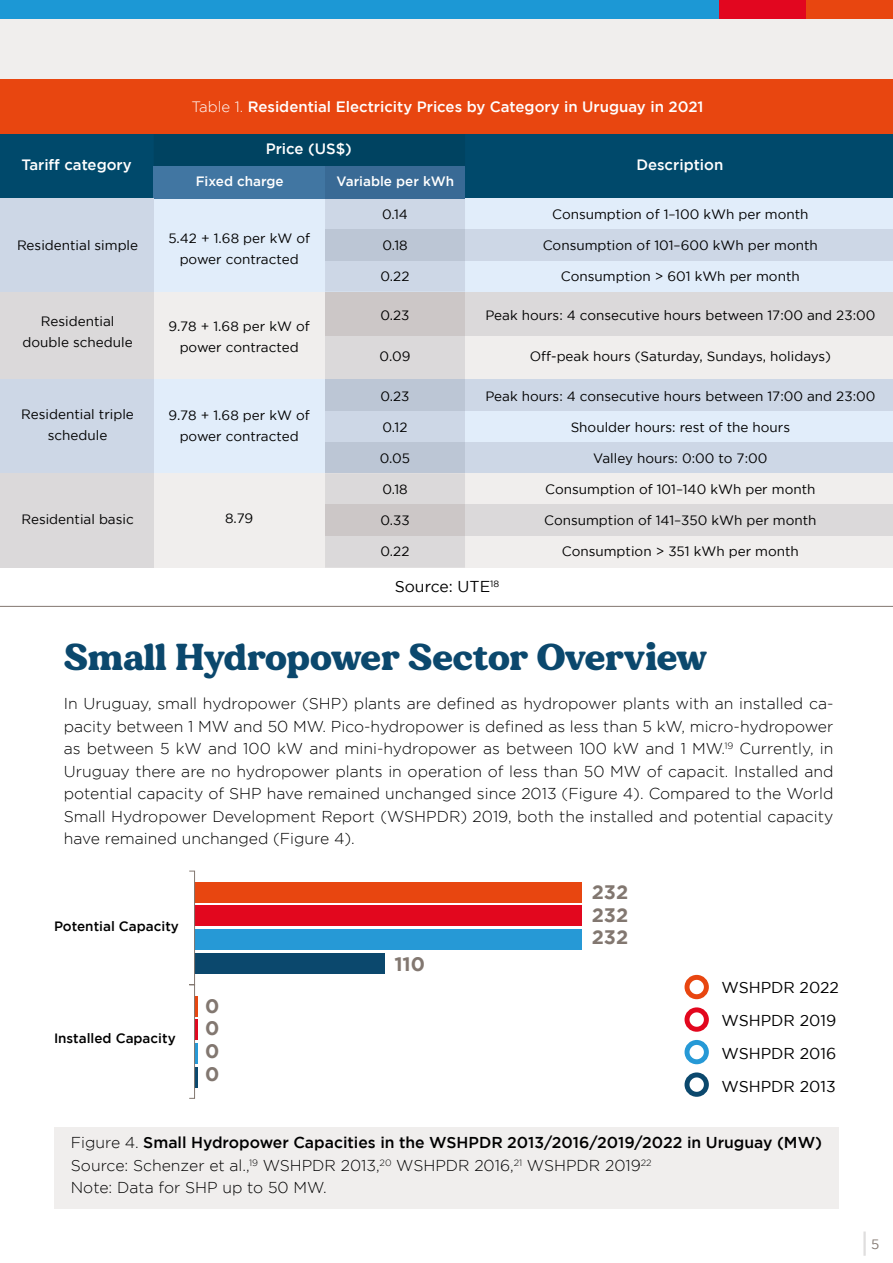
<style>
.page{position:relative;width:893px;height:1263px;background:#fff}
.page>*{position:absolute;margin:0;border:0;box-sizing:border-box;transform-origin:0 0}
.t1{font:37.5px "MADE Dillan";color:#0b486d}
.t2{font:700 19.5px "Gotham";color:#827770}
.t3{font:300 15.75px/22.5px "Gotham";color:#000;text-align:justify}
.t4{font:500 15.75px/22.5px "Gotham";color:#000}
.t5{font:15.75px "Gotham";color:#000}
.t6{font:500 15px "Gotham";color:#fff}
.t7{font:13.5px/21px "Gotham";color:#000;text-align:center}
.t8{font:500 13.5px "Gotham";color:#000}
.t9{font:500 13.5px "Gotham";color:#fff}
.t10{font:13.5px "Gotham";color:#827770}
.s1{font-weight:300}
</style>
<div class="page">
<hr style="left:863px;top:1231px;width:3px;height:25px;background:#dfdede">
<div style="left:0;top:0;width:719px;height:19px;background:#1c98d5"></div>
<div style="left:806px;top:0;width:87px;height:19px;background:#e84610"></div>
<div style="left:719px;top:0;width:87px;height:19px;background:#e2061f"></div>
<hr style="left:0;top:606px;width:893px;height:1px;background:#827770">
<div style="left:195px;top:882px;width:387px;height:20px;background:#e84610"></div>
<hr style="left:194px;top:995px;width:3px;height:21px;background:#e84610">
<div style="left:195px;top:905px;width:387px;height:21px;background:#e2071e"></div>
<hr style="left:194px;top:1019px;width:3px;height:21px;background:#e2071e">
<div style="left:195px;top:929px;width:387px;height:21px;background:#2699d6"></div>
<hr style="left:194px;top:1043px;width:3px;height:21px;background:#2699d6">
<div style="left:195px;top:953px;width:190px;height:21px;background:#0b486d"></div>
<hr style="left:194px;top:1067px;width:3px;height:21px;background:#0b486d">
<svg style="left:189px;top:870px;width:6px;height:229px"></svg>
<svg style="left:687px;top:1075px;width:19px;height:19px"></svg>
<div style="left:684px;top:1072px;width:25px;height:25px;border:5px solid #0b486d;border-radius:50%"></div>
<div style="left:684px;top:1040px;width:25px;height:24px;border:5px solid #2699d6;border-radius:50%"></div>
<svg style="left:687px;top:1010px;width:19px;height:19px"></svg>
<div style="left:684px;top:1007px;width:25px;height:25px;border:5px solid #e2071e;border-radius:50%"></div>
<svg style="left:687px;top:977px;width:19px;height:20px"></svg>
<div style="left:684px;top:975px;width:25px;height:24px;border:5px solid #e84610;border-radius:50%"></div>
<div style="left:54px;top:1127px;width:785px;height:82px;background:#f0eeed"></div>
<div style="left:0;top:19px;width:893px;height:62px;background:#f0eeed"></div>
<div style="left:0;top:80px;width:893px;height:54px;background:#e84610"></div>
<div style="left:0;top:134px;width:893px;height:64px;background:#00496b"></div>
<div style="left:0;top:473px;width:893px;height:95px;background:#f0eeed"></div>
<div style="left:0;top:292px;width:893px;height:87px;background:#f0eeed"></div>
<div style="left:0;top:198px;width:893px;height:94px;background:#e1edfa"></div>
<div style="left:0;top:379px;width:893px;height:94px;background:#e1edfa"></div>
<div style="left:0;top:473px;width:154px;height:95px;background:#dbd9da"></div>
<div style="left:0;top:292px;width:154px;height:87px;background:#dbd9da"></div>
<div style="left:0;top:198px;width:154px;height:94px;background:#cdd7e6"></div>
<div style="left:0;top:379px;width:154px;height:94px;background:#cdd7e6"></div>
<div style="left:465px;top:229px;width:428px;height:32px;background:#cdd7e6"></div>
<div style="left:465px;top:379px;width:428px;height:31px;background:#cdd7e6"></div>
<hr style="left:465px;top:473px;width:428px;height:1px;background:#dbd9da">
<div style="left:465px;top:442px;width:428px;height:31px;background:#cdd7e6"></div>
<div style="left:465px;top:505px;width:428px;height:31px;background:#dbd9da"></div>
<div style="left:465px;top:292px;width:428px;height:43px;background:#dbd9da"></div>
<svg style="left:154px;top:166px;width:311px;height:126px"></svg>
<div style="left:325px;top:166px;width:140px;height:32px;background:#396a95"></div>
<div style="left:325px;top:229px;width:140px;height:32px;background:#bcc6d5"></div>
<div style="left:325px;top:335px;width:140px;height:44px;background:#dbd9da"></div>
<div style="left:325px;top:410px;width:140px;height:32px;background:#cdd7e6"></div>
<div style="left:325px;top:474px;width:140px;height:94px;background:#dbd9da"></div>
<div style="left:325px;top:379px;width:140px;height:31px;background:#bcc6d5"></div>
<hr style="left:325px;top:473px;width:140px;height:1px;background:#ccc7c7">
<div style="left:325px;top:442px;width:140px;height:31px;background:#bcc6d5"></div>
<div style="left:325px;top:505px;width:140px;height:31px;background:#ccc7c7"></div>
<div style="left:325px;top:292px;width:140px;height:43px;background:#ccc7c7"></div>
<p class="t6" style="left:192px;top:98px;width:513px"><span class="s1">Table 1.</span> Residential Electricity Prices by Category in Uruguay in 2021</p>
<p class="t6" style="left:266px;top:141px;width:88px">Price (US$)</p>
<p class="t9" style="left:196px;top:174px;width:89px">Fixed charge</p>
<p class="t9" style="left:337px;top:174px;width:119px">Variable per kWh</p>
<p class="t6" style="left:21px;top:157px;width:112px">Tariff category</p>
<p class="t6" style="left:636px;top:157px;width:88px">Description</p>
<p class="t7" style="left:17px;top:235px;width:123px">Residential simple</p>
<p class="t7" style="left:168px;top:227px;width:143px">5.42 + 1.68 per kW of power contracted</p>
<p class="t7" style="left:23px;top:311px;width:112px">Residential double schedule</p>
<p class="t7" style="left:169px;top:316px;width:143px">9.78 + 1.68 per kW of power contracted</p>
<p class="t7" style="left:21px;top:403px;width:114px">Residential triple schedule</p>
<p class="t7" style="left:169px;top:404px;width:143px">9.78 + 1.68 per kW of power contracted</p>
<p class="t7" style="left:21px;top:509px;width:114px">Residential basic</p>
<p class="t7" style="left:225px;top:508px;width:30px">8.79</p>
<p class="t7" style="left:382px;top:204px;width:27px">0.14</p>
<p class="t7" style="left:382px;top:235px;width:27px">0.18</p>
<p class="t7" style="left:381px;top:266px;width:30px">0.22</p>
<p class="t7" style="left:380px;top:304px;width:31px">0.23</p>
<p class="t7" style="left:380px;top:346px;width:32px">0.09</p>
<p class="t7" style="left:380px;top:385px;width:31px">0.23</p>
<p class="t7" style="left:383px;top:416px;width:26px">0.12</p>
<p class="t7" style="left:380px;top:447px;width:32px">0.05</p>
<p class="t7" style="left:382px;top:478px;width:27px">0.18</p>
<p class="t7" style="left:380px;top:509px;width:31px">0.33</p>
<p class="t7" style="left:381px;top:540px;width:30px">0.22</p>
<p class="t7" style="left:552px;top:204px;width:258px">Consumption of 1–100 kWh per month</p>
<p class="t7" style="left:543px;top:235px;width:277px">Consumption of 101–600 kWh per month</p>
<p class="t7" style="left:561px;top:266px;width:240px">Consumption &gt; 601 kWh per month</p>
<p class="t7" style="left:485px;top:304px;width:392px">Peak hours: 4 consecutive hours between 17:00 and 23:00</p>
<p class="t7" style="left:530px;top:346px;width:303px">Off-peak hours (Saturday, Sundays, holidays)</p>
<p class="t7" style="left:485px;top:385px;width:392px">Peak hours: 4 consecutive hours between 17:00 and 23:00</p>
<p class="t7" style="left:571px;top:416px;width:221px">Shoulder hours: rest of the hours</p>
<p class="t7" style="left:593px;top:447px;width:176px">Valley hours: 0:00 to 7:00</p>
<p class="t7" style="left:545px;top:478px;width:272px">Consumption of 101–140 kWh per month</p>
<p class="t7" style="left:544px;top:509px;width:274px">Consumption of 141–350 kWh per month</p>
<p class="t7" style="left:562px;top:540px;width:238px">Consumption &gt; 351 kWh per month</p>
<p class="t5" style="left:395px;top:578px;width:106px">Source: UTE<sup>18</sup></p>
<p class="t1" style="left:64px;top:633px;width:645px">Small Hydropower Sector Overview</p>
<p class="t3" style="left:64px;top:692px;width:771px">In Uruguay, small hydropower (SHP) plants are defined as hydropower plants with an installed ca&shy;pacity between 1 MW and 50 MW. Pico-hydropower is defined as less than 5 kW, micro-hydropower as between 5 kW and 100 kW and mini-hydropower as between 100 kW and 1 MW.<sup>19</sup> Currently, in Uruguay there are no hydropower plants in operation of less than 50 MW of capacit. Installed and potential capacity of SHP have remained unchanged since 2013 (Figure 4). Compared to the World Small Hydropower Development Report (WSHPDR) 2019, both the installed and potential capacity have remained unchanged (Figure 4).</p>
<p class="t8" style="left:54px;top:918px;width:126px">Potential Capacity</p>
<p class="t8" style="left:54px;top:1030px;width:123px">Installed Capacity</p>
<p class="t2" style="left:205px;top:994px;width:16px">0</p>
<p class="t2" style="left:205px;top:1017px;width:16px">0</p>
<p class="t2" style="left:205px;top:1040px;width:16px">0</p>
<p class="t2" style="left:205px;top:1062px;width:16px">0</p>
<p class="t2" style="left:394px;top:953px;width:32px">110</p>
<p class="t2" style="left:592px;top:880px;width:38px">232</p>
<p class="t2" style="left:592px;top:903px;width:38px">232</p>
<p class="t2" style="left:592px;top:926px;width:38px">232</p>
<p class="t5" style="left:722px;top:979px;width:119px">WSHPDR 2022</p>
<p class="t5" style="left:722px;top:1012px;width:116px">WSHPDR 2019</p>
<p class="t5" style="left:722px;top:1045px;width:116px">WSHPDR 2016</p>
<p class="t5" style="left:722px;top:1078px;width:116px">WSHPDR 2013</p>
<p class="t4" style="left:71px;top:1131px;width:753px"><span class="s1">Figure 4.</span> Small Hydropower Capacities in the WSHPDR 2013/2016/2019/2022 in Uruguay (MW)<br><span class="s1">Source: Schenzer et al.,</span><sup>19</sup> <span class="s1">WSHPDR 2013,</span><sup>20</sup> <span class="s1">WSHPDR 2016,</span><sup>21</sup> <span class="s1">WSHPDR 2019</span><sup>22</sup></p>
<p class="t3" style="left:71px;top:1176px;width:257px">Note: Data for SHP up to 50 MW.</p>
<p class="t10" style="left:871px;top:1236px;width:10px">5</p>
</div>
